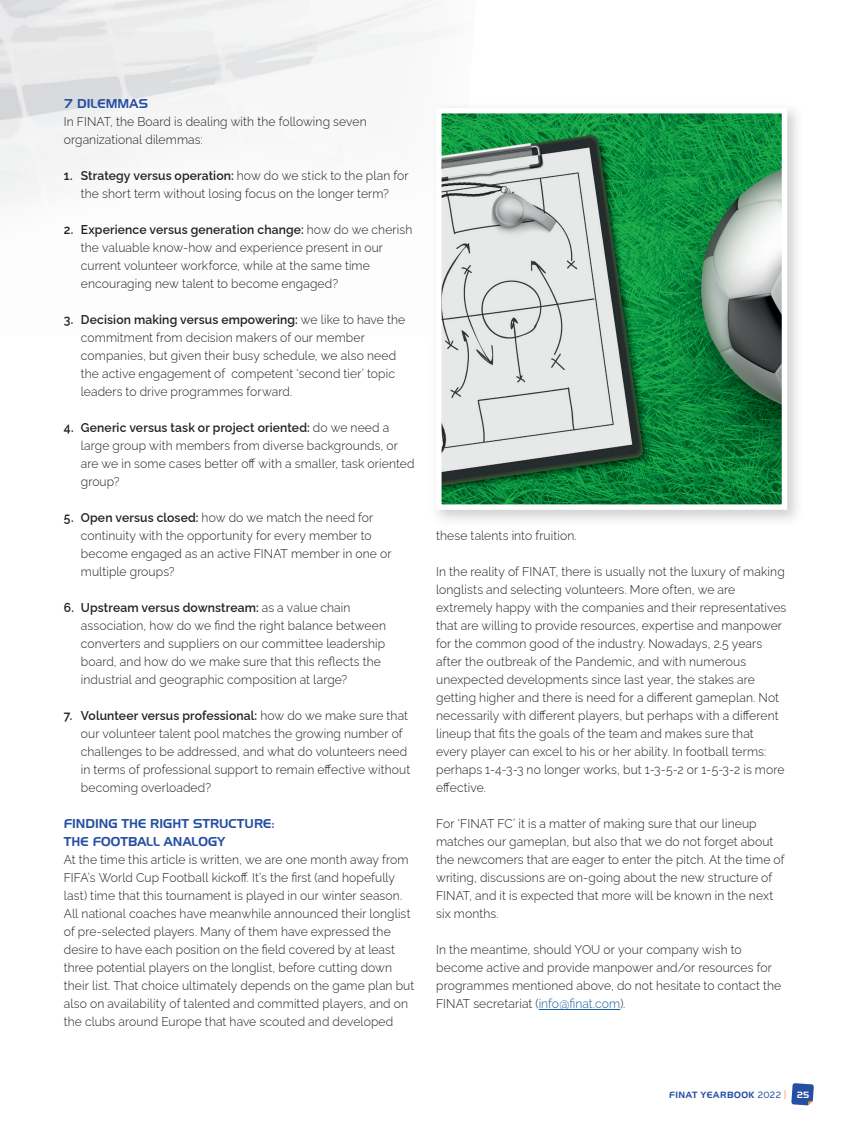
<style>
.page{position:relative;width:851px;height:1127px;background:#fff}
.page>*{position:absolute;margin:0;border:0;box-sizing:border-box;transform-origin:0 0}
.t1{font:300 12.75px/18px "Raleway";letter-spacing:.01em;color:#231f20;scale:.95 1}
.t2{font:12.75px/18px "Slicker";letter-spacing:.005em;color:#254fa2}
.t3{font:9px "Slicker";letter-spacing:.055em;color:#254fa2}
.s1{font-weight:600}
.s2{color:#175d9e}
.s3{font-family:"Raleway";font-weight:500}
.s4{font-family:"Frutiger";font-weight:300;color:#f79328}
.s5{color:#fff}
</style>
<div class="page">
<svg style="left:791px;top:1083px;width:22px;height:22px"></svg>
<hr style="left:538px;top:1009px;width:82px;height:1px;background:#175d9e">
<svg style="left:433px;top:105px;width:356px;height:407px"></svg>
<p class="t2" style="left:64px;top:95px;width:86px">7 DILEMMAS</p>
<p class="t1" style="left:64px;top:111px;width:320px">In FINAT, the Board is dealing with the following seven organizational dilemmas:</p>
<p class="t1" style="left:64px;top:165px;width:364px;text-align:center"><span class="s1">1. Strategy versus operation:</span> how do we stick to the plan for the short term without losing focus on the longer term?</p>
<p class="t1" style="left:81px;top:219px;width:350px;text-indent:-17px"><span class="s1">2. Experience versus generation change:</span> how do we cherish the valuable know-how and experience present in our current volunteer workforce, while at the same time encouraging new talent to become engaged?</p>
<p class="t1" style="left:81px;top:309px;width:343px;text-indent:-17px"><span class="s1">3. Decision making versus empowering:</span> we like to have the commitment from decision makers of our member companies, but given their busy schedule, we also need the active engagement of competent ‘second tier’ topic leaders to drive programmes forward.</p>
<p class="t1" style="left:81px;top:417px;width:353px;text-indent:-17px"><span class="s1">4. Generic versus task or project oriented:</span> do we need a large group with members from diverse backgrounds, or are we in some cases better off with a smaller, task oriented group?</p>
<p class="t1" style="left:81px;top:507px;width:328px;text-indent:-17px"><span class="s1">5. Open versus closed:</span> how do we match the need for continuity with the opportunity for every member to become engaged as an active FINAT member in one or multiple groups?</p>
<p class="t1" style="left:81px;top:597px;width:323px;text-indent:-17px"><span class="s1">6. Upstream versus downstream:</span> as a value chain association, how do we find the right balance between converters and suppliers on our committee leadership board, and how do we make sure that this reflects the industrial and geographic composition at large?</p>
<p class="t1" style="left:81px;top:705px;width:348px;text-indent:-17px"><span class="s1">7. Volunteer versus professional:</span> how do we make sure that our volunteer talent pool matches the growing number of challenges to be addressed, and what do volunteers need in terms of professional support to remain effective without becoming overloaded?</p>
<p class="t2" style="left:64px;top:815px;width:212px">FINDING THE RIGHT STRUCTURE:<br>THE FOOTBALL ANALOGY</p>
<p class="t1" style="left:64px;top:849px;width:370px">At the time this article is written, we are one month away from FIFA’s World Cup Football kickoff. It’s the first (and hopefully last) time that this tournament is played in our winter season.<br>All national coaches have meanwhile announced their longlist of pre-selected players. Many of them have expressed the desire to have each position on the field covered by at least three potential players on the longlist, before cutting down their list. That choice ultimately depends on the game plan but also on availability of talented and committed players, and on the clubs around Europe that have scouted and developed</p>
<p class="t1" style="left:436px;top:525px;width:149px">these talents into fruition.</p>
<p class="t1" style="left:436px;top:561px;width:370px">In the reality of FINAT, there is usually not the luxury of making longlists and selecting volunteers. More often, we are extremely happy with the companies and their representatives that are willing to provide resources, expertise and manpower for the common good of the industry. Nowadays, 2.5 years after the outbreak of the Pandemic, and with numerous unexpected developments since last year, the stakes are getting higher and there is need for a different gameplan. Not necessarily with different players, but perhaps with a different lineup that fits the goals of the team and makes sure that every player can excel to his or her ability. In football terms: perhaps 1-4-3-3 no longer works, but 1-3-5-2 or 1-5-3-2 is more effective.</p>
<p class="t1" style="left:436px;top:813px;width:368px">For ‘FINAT FC’ it is a matter of making sure that our lineup matches our gameplan, but also that we do not forget about the newcomers that are eager to enter the pitch. At the time of writing, discussions are on-going about the new structure of FINAT, and it is expected that more will be known in the next six months.</p>
<p class="t1" style="left:436px;top:939px;width:364px">In the meantime, should YOU or your company wish to become active and provide manpower and/or resources for programmes mentioned above, do not hesitate to contact the FINAT secretariat (<span class="s2">info@finat.com</span>).</p>
<p class="t3" style="left:669px;top:1090px;width:142px">FINAT YEARBOOK <span class="s3">2022</span> <span class="s4">|</span> <span class="s5">25</span></p>
</div>
